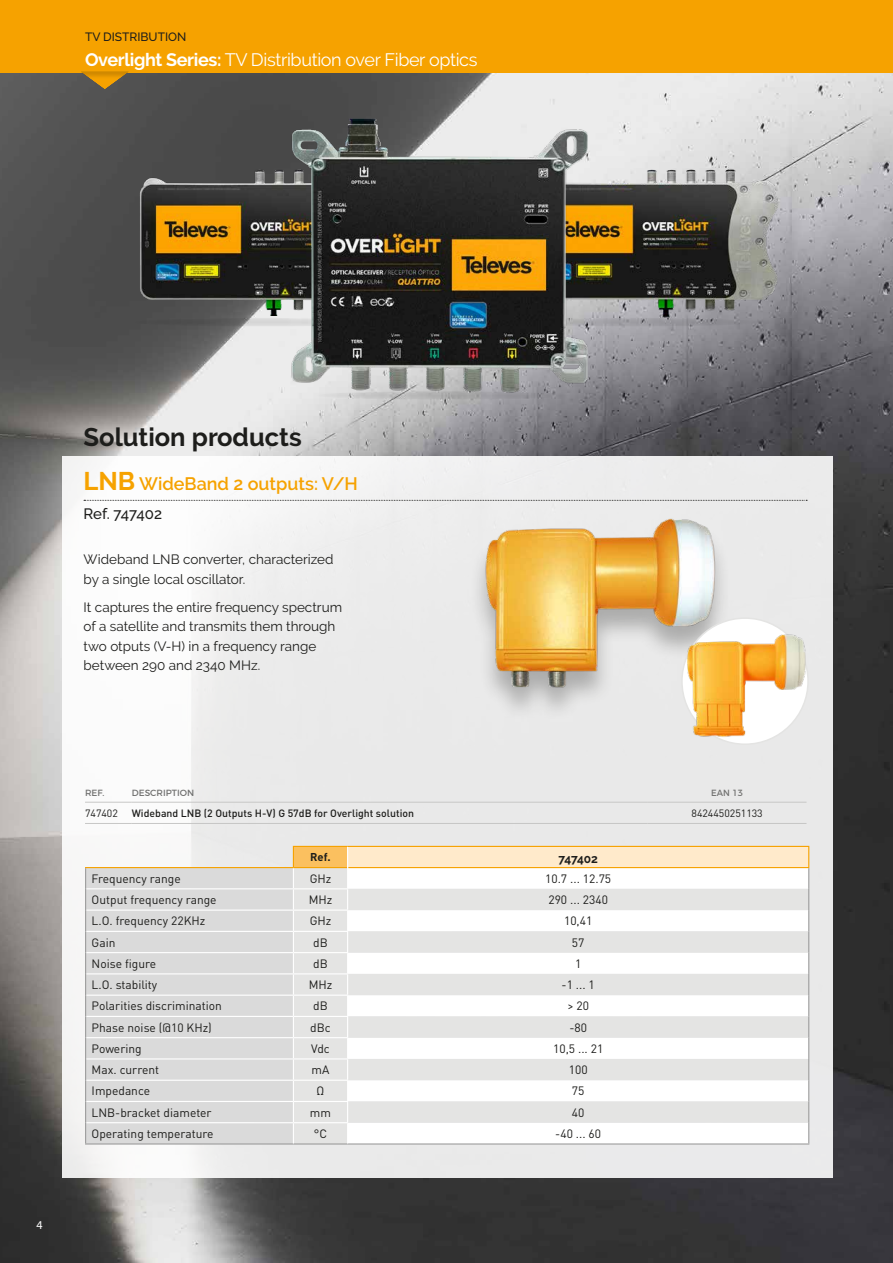
<style>
.page{position:relative;width:893px;height:1263px;background:#fff}
.page>*{position:absolute;margin:0;border:0;box-sizing:border-box;transform-origin:0 0}
.t1{font:700 25.5px "Raleway";color:#1d1d1b}
.t2{font:18px "Raleway";letter-spacing:-.02em;color:#fff}
.t3{font:600 18px "Raleway";color:#f6a200}
.t4{font:500 15px "Raleway";letter-spacing:-.005em;color:#1d1d1b}
.t5{font:13.5px/19.5px "Raleway";color:#1d1d1b}
.t6{font:12px "DIN Pro";color:#1d1d1b}
.t7{font:500 12px "Raleway";color:#1d1d1b}
.t8{font:700 12px "Raleway";letter-spacing:-.015em;color:#1d1d1b}
.t9{font:12px "Myriad Pro";color:#fff}
.t10{font:700 11.25px "DIN Pro";color:#1d1d1b}
.t11{font:500 10.5px "DIN Pro";color:#1d1d1b}
.t12{font:10.5px "DIN Pro";color:#1d1d1b}
.t13{font:9px "Montserrat";color:#70706f}
.t14{font:9px "Montserrat";color:#70706f;scale:.95 1}
.s1{font-weight:700}
.s2{font-weight:700;font-size:25.5px}
</style>
<div class="page">
<img style="left:0;top:72px;width:893px;height:1191px">
<div style="left:0;top:0;width:893px;height:72px;background:#f6a200"></div>
<div style="left:80px;top:70px;width:51px;height:21px;background:#1d1d1b;opacity:.18"></div>
<div style="left:62px;top:457px;width:771px;height:721px;background:linear-gradient(to right,#f6f6f6,#e5e5e5)"></div>
<svg style="left:84px;top:500px;width:723px;height:1px"></svg>
<hr style="left:85px;top:802px;width:47px;height:1px;background:#c7c7c6">
<hr style="left:85px;top:823px;width:47px;height:1px;background:#c7c7c6">
<hr style="left:132px;top:802px;width:516px;height:1px;background:#c7c7c6">
<hr style="left:132px;top:823px;width:516px;height:1px;background:#c7c7c6">
<hr style="left:648px;top:802px;width:158px;height:1px;background:#c7c7c6">
<hr style="left:648px;top:823px;width:158px;height:1px;background:#c7c7c6">
<div style="left:469px;top:520px;width:263px;height:201px;background:#eaeaea"></div>
<img style="left:474px;top:478px;width:250px;height:250px">
<div style="left:682px;top:618px;width:126px;height:126px;background:#fff;border-radius:50%"></div>
<div style="left:348px;top:846px;width:461px;height:21px;background:#ffeacb"></div>
<div style="left:86px;top:868px;width:207px;height:275px;background:#dadada"></div>
<svg style="left:348px;top:868px;width:460px;height:275px"></svg>
<div style="left:86px;top:889px;width:207px;height:233px;background:#dadada"></div>
<svg style="left:348px;top:889px;width:460px;height:234px;fill:#e4e4e3"></svg>
<hr style="left:86px;top:888px;width:207px;height:1px;background:#fff">
<hr style="left:86px;top:909px;width:207px;height:2px;background:#fff">
<hr style="left:86px;top:931px;width:207px;height:1px;background:#fff">
<hr style="left:86px;top:952px;width:207px;height:1px;background:#fff">
<hr style="left:86px;top:973px;width:207px;height:1px;background:#fff">
<hr style="left:86px;top:994px;width:207px;height:2px;background:#fff">
<hr style="left:86px;top:1016px;width:207px;height:1px;background:#fff">
<hr style="left:86px;top:1037px;width:207px;height:1px;background:#fff">
<hr style="left:86px;top:1058px;width:207px;height:1px;background:#fff">
<hr style="left:86px;top:1080px;width:207px;height:1px;background:#fff">
<hr style="left:86px;top:1101px;width:207px;height:1px;background:#fff">
<hr style="left:86px;top:1122px;width:207px;height:1px;background:#fff">
<svg style="left:85px;top:868px;width:1px;height:275px"></svg>
<hr style="left:293px;top:846px;width:55px;height:1px;background:#f6a200">
<hr style="left:348px;top:846px;width:461px;height:1px;background:#f6a200">
<svg style="left:808px;top:847px;width:1px;height:296px"></svg>
<hr style="left:85px;top:1143px;width:208px;height:1px;background:#9d9d9d">
<hr style="left:348px;top:1143px;width:461px;height:1px;background:#9d9d9d">
<hr style="left:85px;top:867px;width:208px;height:1px;background:#f6a200">
<hr style="left:348px;top:867px;width:461px;height:1px;background:#f6a200">
<svg style="left:293px;top:847px;width:55px;height:297px;background:#e7e3db"></svg>
<img style="left:682px;top:631px;width:128px;height:117px">
<svg style="left:133px;top:318px;width:254px;height:8px"></svg>
<svg style="left:508px;top:318px;width:254px;height:8px"></svg>
<img style="left:135px;top:169px;width:150px;height:147px">
<img style="left:591px;top:159px;width:208px;height:160px">
<img style="left:285px;top:97px;width:306px;height:303px">
<p class="t7" style="left:85px;top:30px;width:103px">TV DISTRIBUTION</p>
<h2 class="t2" style="left:85px;top:49px;width:394px"><span class="s1">Overlight Series:</span> TV Distribution over Fiber optics</h2>
<h1 class="t1" style="left:84px;top:422px;width:220px">Solution products</h1>
<h2 class="t3" style="left:84px;top:473px;width:276px"><span class="s2">LNB</span> WideBand 2 outputs: V/H</h2>
<p class="t4" style="left:84px;top:505px;width:80px">Ref. 747402</p>
<p class="t5" style="left:84px;top:550px;width:251px">Wideband LNB converter, characterized by a single local oscillator.</p>
<p class="t5" style="left:84px;top:597px;width:260px">It captures the entire frequency spectrum of a satellite and transmits them through two otputs (V-H) in a frequency range between 290 and 2340 MHz.</p>
<p class="t9" style="left:36px;top:1218px;width:8px">4</p>
<p class="t13" style="left:85px;top:786px;width:21px">REF.</p>
<p class="t13" style="left:132px;top:786px;width:64px">DESCRIPTION</p>
<p class="t14" style="left:711px;top:786px;width:35px">EAN 13</p>
<p class="t12" style="left:85px;top:806px;width:34px">747402</p>
<p class="t11" style="left:132px;top:806px;width:284px">Wideband LNB (2 Outputs H-V) G 57dB for Overlight solution</p>
<p class="t12" style="left:691px;top:806px;width:73px">8424450251133</p>
<p class="t10" style="left:310px;top:849px;width:22px">Ref.</p>
<p class="t8" style="left:558px;top:851px;width:41px">747402</p>
<p class="t6" style="left:92px;top:871px;width:91px">Frequency range</p>
<p class="t6" style="left:310px;top:871px;width:23px">GHz</p>
<p class="t6" style="left:545px;top:871px;width:68px">10.7 ... 12.75</p>
<p class="t6" style="left:92px;top:892px;width:127px">Output frequency range</p>
<p class="t6" style="left:309px;top:892px;width:25px">MHz</p>
<p class="t6" style="left:548px;top:892px;width:61px">290 ... 2340</p>
<p class="t6" style="left:92px;top:913px;width:115px">L.O. frequency 22KHz</p>
<p class="t6" style="left:310px;top:913px;width:23px">GHz</p>
<p class="t6" style="left:564px;top:913px;width:30px">10,41</p>
<p class="t6" style="left:92px;top:935px;width:25px">Gain</p>
<p class="t6" style="left:313px;top:935px;width:16px">dB</p>
<p class="t6" style="left:572px;top:935px;width:14px">57</p>
<p class="t6" style="left:92px;top:956px;width:66px">Noise figure</p>
<p class="t6" style="left:313px;top:956px;width:16px">dB</p>
<p class="t6" style="left:575px;top:956px;width:8px">1</p>
<p class="t6" style="left:92px;top:977px;width:67px">L.O. stability</p>
<p class="t6" style="left:309px;top:977px;width:25px">MHz</p>
<p class="t6" style="left:562px;top:977px;width:35px">-1 ... 1</p>
<p class="t6" style="left:92px;top:998px;width:132px">Polarities discrimination</p>
<p class="t6" style="left:313px;top:998px;width:16px">dB</p>
<p class="t6" style="left:567px;top:998px;width:23px">&gt; 20</p>
<p class="t6" style="left:92px;top:1020px;width:122px">Phase noise (@10 KHz)</p>
<p class="t6" style="left:310px;top:1020px;width:22px">dBc</p>
<p class="t6" style="left:569px;top:1020px;width:19px">-80</p>
<p class="t6" style="left:92px;top:1041px;width:52px">Powering</p>
<p class="t6" style="left:311px;top:1041px;width:20px">Vdc</p>
<p class="t6" style="left:553px;top:1041px;width:52px">10,5 ... 21</p>
<p class="t6" style="left:92px;top:1062px;width:69px">Max. current</p>
<p class="t6" style="left:312px;top:1062px;width:19px">mA</p>
<p class="t6" style="left:569px;top:1062px;width:20px">100</p>
<p class="t6" style="left:92px;top:1083px;width:60px">Impedance</p>
<p class="t6" style="left:317px;top:1083px;width:9px">Ω</p>
<p class="t6" style="left:572px;top:1083px;width:14px">75</p>
<p class="t6" style="left:92px;top:1105px;width:122px">LNB-bracket diameter</p>
<p class="t6" style="left:310px;top:1105px;width:23px">mm</p>
<p class="t6" style="left:572px;top:1105px;width:14px">40</p>
<p class="t6" style="left:92px;top:1126px;width:123px">Operating temperature</p>
<p class="t6" style="left:314px;top:1126px;width:15px">°C</p>
<p class="t6" style="left:555px;top:1126px;width:47px">-40 ... 60</p>
</div>
